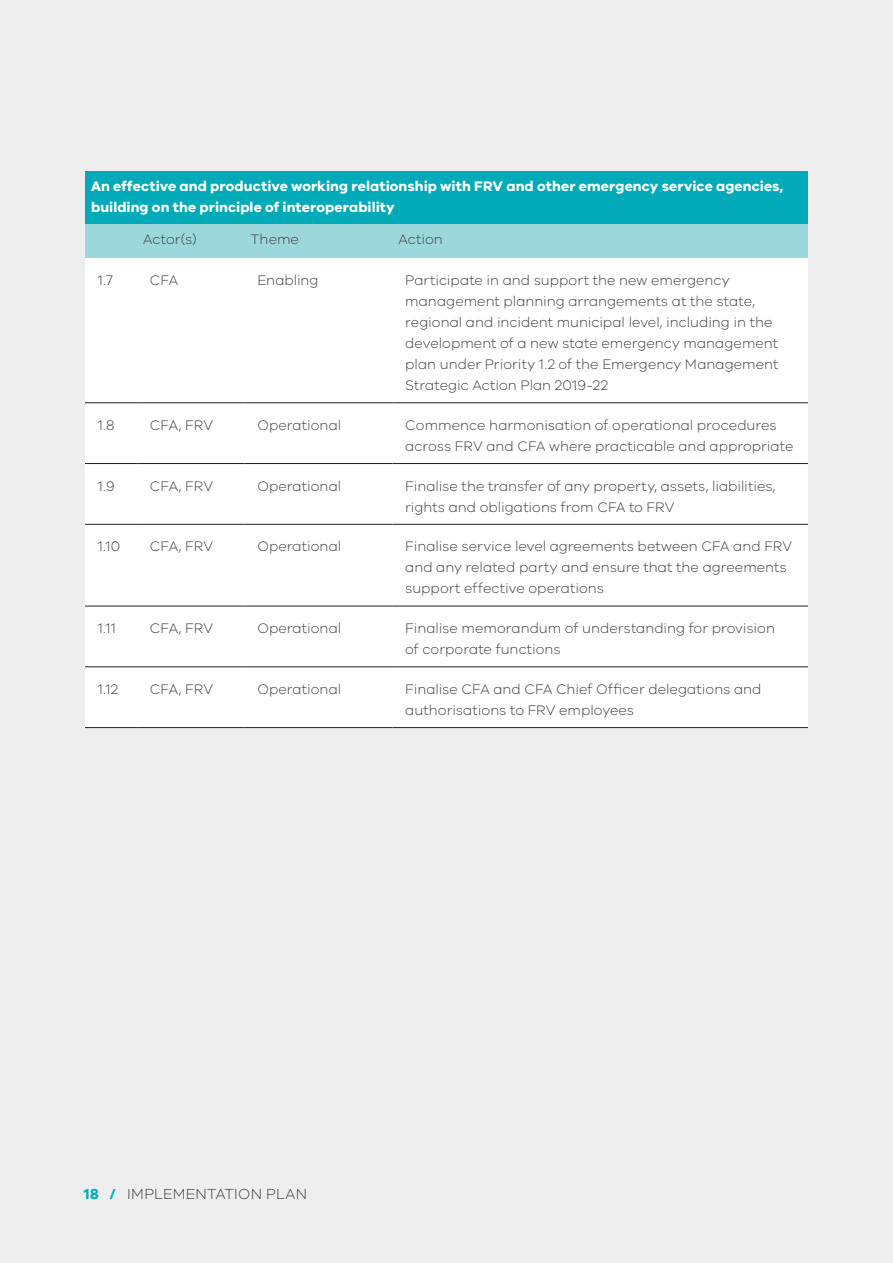
<style>
.page{position:relative;width:893px;height:1263px;background:#eeeeef}
.page>*{position:absolute;margin:0;border:0;box-sizing:border-box;transform-origin:0 0}
.t1{font:300 15px "VIC";letter-spacing:.02em;color:#3e3e3f}
.Body{font:300 14.25px/21px "VIC";color:#3e3e3f}
.Body-2{font:700 14.25px/21px "VIC";letter-spacing:.005em;color:#fff}
.s1{font-weight:700;color:#00afbd}
</style>
<div class="page">
<div style="left:85px;top:171px;width:723px;height:53px;background:#00aab8"></div>
<div style="left:85px;top:224px;width:723px;height:34px;background:#9cd8db"></div>
<div style="left:85px;top:258px;width:723px;height:469px;background:#fff"></div>
<hr style="left:85px;top:402px;width:52px;height:1px;background:#231f20">
<hr style="left:137px;top:402px;width:108px;height:1px;background:#231f20">
<hr style="left:245px;top:402px;width:147px;height:1px;background:#231f20">
<hr style="left:392px;top:402px;width:416px;height:1px;background:#231f20">
<hr style="left:85px;top:463px;width:52px;height:1px;background:#231f20">
<hr style="left:137px;top:463px;width:108px;height:1px;background:#231f20">
<hr style="left:245px;top:463px;width:147px;height:1px;background:#231f20">
<hr style="left:392px;top:463px;width:416px;height:1px;background:#231f20">
<hr style="left:85px;top:524px;width:52px;height:1px;background:#231f20">
<hr style="left:137px;top:524px;width:108px;height:1px;background:#231f20">
<hr style="left:245px;top:524px;width:147px;height:1px;background:#231f20">
<hr style="left:392px;top:524px;width:416px;height:1px;background:#231f20">
<hr style="left:85px;top:606px;width:52px;height:1px;background:#231f20">
<hr style="left:137px;top:606px;width:108px;height:1px;background:#231f20">
<hr style="left:245px;top:606px;width:147px;height:1px;background:#231f20">
<hr style="left:392px;top:606px;width:416px;height:1px;background:#231f20">
<hr style="left:85px;top:667px;width:52px;height:1px;background:#231f20">
<hr style="left:137px;top:667px;width:108px;height:1px;background:#231f20">
<hr style="left:245px;top:667px;width:147px;height:1px;background:#231f20">
<hr style="left:392px;top:667px;width:416px;height:1px;background:#231f20">
<hr style="left:85px;top:727px;width:52px;height:1px;background:#231f20">
<hr style="left:137px;top:727px;width:108px;height:1px;background:#231f20">
<hr style="left:245px;top:727px;width:147px;height:1px;background:#231f20">
<hr style="left:392px;top:727px;width:416px;height:1px;background:#231f20">
<p class="Body-2" style="left:91px;top:176px;width:694px">An effective and productive working relationship with FRV and other emergency service agencies, building on the principle of interoperability</p>
<p class="Body" style="left:143px;top:228px;width:55px">Actor(s)</p>
<p class="Body" style="left:251px;top:228px;width:50px">Theme</p>
<p class="Body" style="left:398px;top:228px;width:46px">Action</p>
<p class="Body" style="left:98px;top:269px;width:17px">1.7</p>
<p class="Body" style="left:150px;top:269px;width:30px">CFA</p>
<p class="Body" style="left:257px;top:269px;width:63px">Enabling</p>
<p class="Body" style="left:405px;top:269px;width:375px">Participate in and support the new emergency management planning arrangements at the state, regional and incident municipal level, including in the development of a new state emergency management plan under Priority 1.2 of the Emergency Management Strategic Action Plan 2019-22</p>
<p class="Body" style="left:98px;top:414px;width:18px">1.8</p>
<p class="Body" style="left:150px;top:414px;width:65px">CFA, FRV</p>
<p class="Body" style="left:257px;top:414px;width:85px">Operational</p>
<p class="Body" style="left:405px;top:414px;width:390px">Commence harmonisation of operational procedures across FRV and CFA where practicable and appropriate</p>
<p class="Body" style="left:98px;top:475px;width:19px">1.9</p>
<p class="Body" style="left:150px;top:475px;width:65px">CFA, FRV</p>
<p class="Body" style="left:257px;top:475px;width:85px">Operational</p>
<p class="Body" style="left:405px;top:475px;width:372px">Finalise the transfer of any property, assets, liabilities, rights and obligations from CFA to FRV</p>
<p class="Body" style="left:98px;top:535px;width:24px">1.10</p>
<p class="Body" style="left:150px;top:535px;width:65px">CFA, FRV</p>
<p class="Body" style="left:257px;top:535px;width:85px">Operational</p>
<p class="Body" style="left:405px;top:535px;width:388px">Finalise service level agreements between CFA and FRV and any related party and ensure that the agreements support effective operations</p>
<p class="Body" style="left:98px;top:617px;width:19px">1.11</p>
<p class="Body" style="left:150px;top:617px;width:65px">CFA, FRV</p>
<p class="Body" style="left:257px;top:617px;width:85px">Operational</p>
<p class="Body" style="left:405px;top:617px;width:371px">Finalise memorandum of understanding for provision of corporate functions</p>
<p class="Body" style="left:98px;top:678px;width:22px">1.12</p>
<p class="Body" style="left:150px;top:678px;width:65px">CFA, FRV</p>
<p class="Body" style="left:257px;top:678px;width:85px">Operational</p>
<p class="Body" style="left:405px;top:678px;width:358px">Finalise CFA and CFA Chief Officer delegations and authorisations to FRV employees</p>
<p class="t1" style="left:84px;top:1185px;width:225px"><span class="s1">18 /</span> IMPLEMENTATION PLAN</p>
</div>
